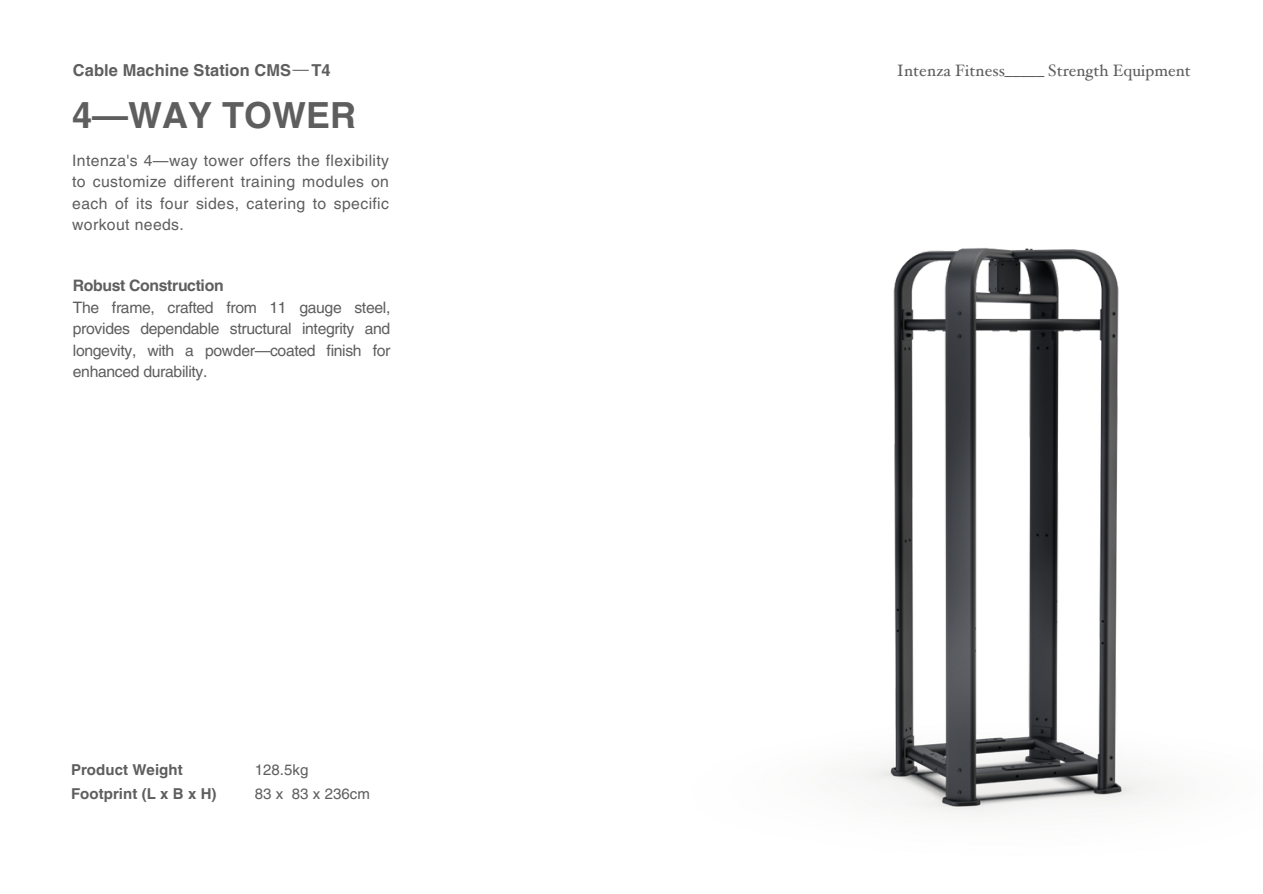
<style>
.page{position:relative;width:1263px;height:894px;background:#fff}
.page>*{position:absolute;margin:0;border:0;box-sizing:border-box;transform-origin:0 0}
.t1{font:700 36px "Helvetica LT Pro";color:#5e5e5e}
.t2{font:16.5px "Hoefler Text";color:#5e5e5e}
.t3{font:700 16.5px "Helvetica LT Pro";letter-spacing:.005em;color:#5e5e5e}
.t4{font:15.75px/21.3px "Helvetica LT Pro";color:#5e5e5e;text-align:justify}
.t5{font:700 15.75px "Helvetica LT Pro";letter-spacing:-.02em;color:#5e5e5e}
.t6{font:700 15px "Helvetica LT Pro";letter-spacing:.005em;color:#5e5e5e}
.t7{font:15px "Helvetica LT Pro";letter-spacing:.005em;color:#5e5e5e}
.s1{font-family:"Hoefler Text";font-weight:400}
</style>
<div class="page">
<img style="left:852px;top:248px;width:309px;height:565px">
<p class="t3" style="left:73px;top:64px;width:259px">Cable Machine Station CMS<span class="s1">—</span> T4</p>
<p class="t1" style="left:72px;top:102px;width:285px">4—WAY TOWER</p>
<p class="t4" style="left:72px;top:151px;width:318px">Intenza's 4—way tower offers the flexibility to customize different training modules on each of its four sides, catering to specific workout needs.</p>
<p class="t5" style="left:73px;top:279px;width:152px">Robust Construction</p>
<p class="t4" style="left:73px;top:298px;width:319px">The frame, crafted from 11 gauge steel, provides dependable structural integrity and longevity, with a powder—coated finish for enhanced durability.</p>
<p class="t6" style="left:71px;top:763px;width:113px">Product Weight</p>
<p class="t7" style="left:255px;top:763px;width:55px">128.5kg</p>
<p class="t6" style="left:71px;top:787px;width:147px">Footprint (L x B x H)</p>
<p class="t7" style="left:255px;top:787px;width:117px">83 x 83 x 236cm</p>
<p class="t2" style="left:897px;top:64px;width:296px">Intenza Fitness_____ Strength Equipment</p>
</div>
